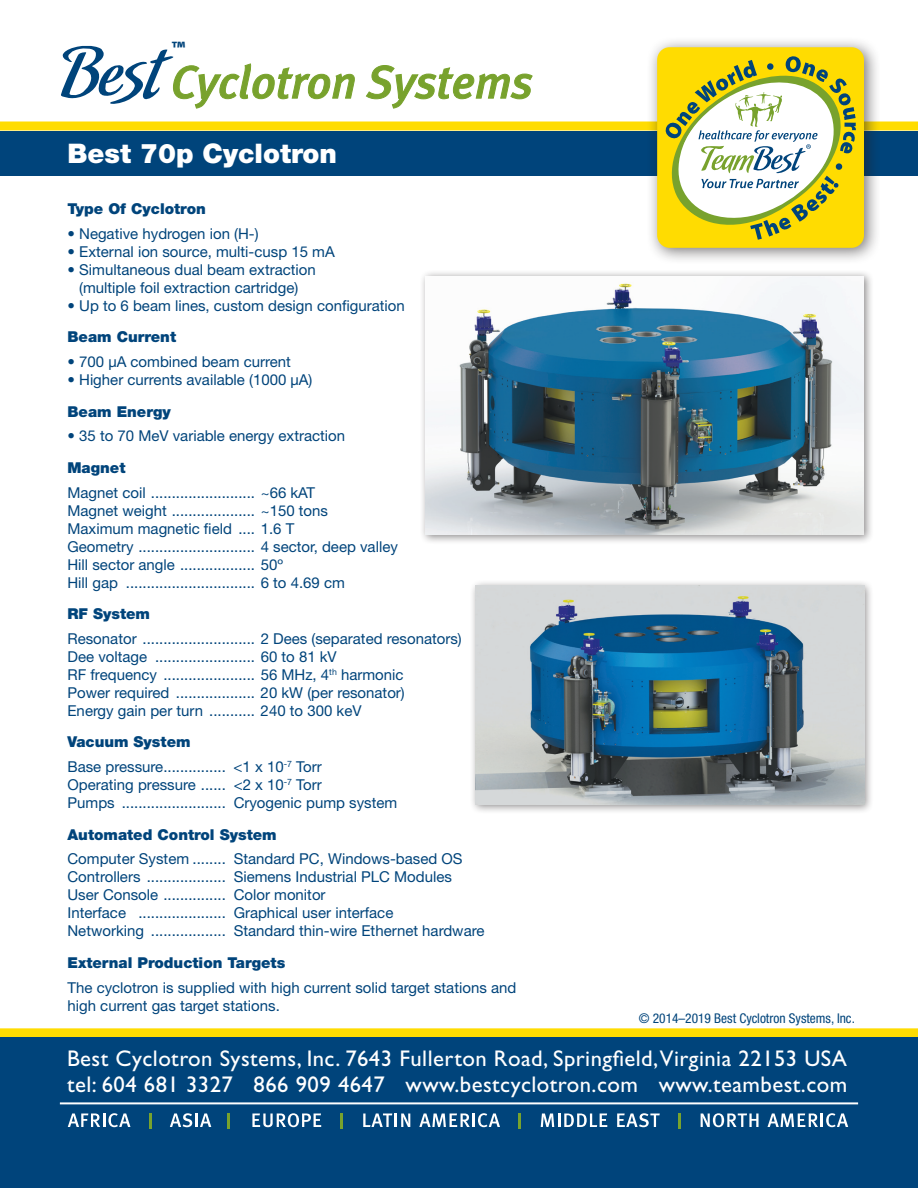
<style>
.page{position:relative;width:918px;height:1188px;background:#fff}
.page>*{position:absolute;margin:0;border:0;box-sizing:border-box;transform-origin:0 0}
.t1{font:900 27px "Helvetica Neue";color:#fff}
.t2{font:23.25px/27.9px "Gill Sans";color:#fff}
.t3{font:22.65px/26.5px "Gill Sans";letter-spacing:.02em;color:#fff}
.t4{font:700 21.15px "Myriad Pro";color:#00447b}
.t5{font:15px/18px "Helvetica Neue";color:#00447b}
.t6{font:900 15px "Helvetica Neue";color:#00447b}
.t7{font:condensed 13.5px "Helvetica Neue";color:#00447b}
.s1{font-weight:900}
</style>
<div class="page">
<div style="left:419px;top:270px;width:455px;height:275px;background:#231f20;opacity:.5"></div>
<img style="left:425px;top:276px;width:439px;height:259px">
<div style="left:469px;top:580px;width:405px;height:234px;background:#231f20;opacity:.5"></div>
<img style="left:475px;top:586px;width:389px;height:219px">
<div style="left:0;top:1028px;width:918px;height:9px;background:#ffdc01"></div>
<div style="left:0;top:1038px;width:918px;height:150px;background:#00447b"></div>
<svg style="left:68px;top:1113px;width:62px;height:14px"></svg>
<svg style="left:170px;top:1113px;width:41px;height:14px"></svg>
<svg style="left:252px;top:1113px;width:69px;height:14px"></svg>
<svg style="left:363px;top:1113px;width:47px;height:14px"></svg>
<svg style="left:419px;top:1113px;width:81px;height:14px"></svg>
<svg style="left:541px;top:1114px;width:66px;height:13px"></svg>
<svg style="left:617px;top:1113px;width:43px;height:14px"></svg>
<svg style="left:701px;top:1113px;width:58px;height:14px"></svg>
<svg style="left:768px;top:1113px;width:80px;height:14px"></svg>
<svg style="left:149px;top:1113px;width:2px;height:16px"></svg>
<svg style="left:228px;top:1113px;width:2px;height:16px"></svg>
<hr style="left:340px;top:1113px;width:3px;height:16px;background:#78a22d">
<hr style="left:518px;top:1113px;width:3px;height:16px;background:#78a22d">
<hr style="left:678px;top:1113px;width:3px;height:16px;background:#78a22d">
<hr style="left:60px;top:1102px;width:798px;height:2px;background:#fff">
<div style="left:0;top:122px;width:918px;height:8px;background:#ffdc01"></div>
<div style="left:0;top:131px;width:918px;height:45px;background:#00447b"></div>
<div style="left:645px;top:35px;width:235px;height:229px;background:#231f20;opacity:.6"></div>
<div style="left:657px;top:47px;width:207px;height:201px;background:#ffdc01;border-radius:12px"></div>
<svg style="left:665px;top:56px;width:191px;height:184px"></svg>
<svg style="left:61px;top:45px;width:294px;height:64px"></svg>
<svg style="left:366px;top:65px;width:167px;height:44px"></svg>
<div style="left:172px;top:40px;width:19px;height:16px;background:#fff"></div>
<h3 class="t4" style="left:172px;top:35px;width:15px">™</h3>
<h1 class="t1" style="left:68px;top:138px;width:271px">Best 70p Cyclotron</h1>
<p class="t6" style="left:68px;top:200px;width:140px">Type Of Cyclotron</p>
<p class="t5" style="left:68px;top:224px;width:193px">• Negative hydrogen ion (H-)</p>
<p class="t5" style="left:68px;top:242px;width:269px">• External ion source, multi-cusp 15 mA</p>
<p class="t5" style="left:68px;top:260px;width:250px;text-align:center">• Simultaneous dual beam extraction (multiple foil extraction cartridge)</p>
<p class="t5" style="left:68px;top:296px;width:339px">• Up to 6 beam lines, custom design configuration</p>
<p class="t6" style="left:68px;top:328px;width:110px">Beam Current</p>
<p class="t5" style="left:68px;top:352px;width:225px">• 700 µA combined beam current</p>
<p class="t5" style="left:68px;top:370px;width:247px">• Higher currents available (1000 µA)</p>
<p class="t6" style="left:68px;top:402px;width:105px">Beam Energy</p>
<p class="t5" style="left:68px;top:427px;width:279px">• 35 to 70 MeV variable energy extraction</p>
<p class="t6" style="left:68px;top:458px;width:60px">Magnet</p>
<p class="t5" style="left:67px;top:483px;width:332px">Magnet coil ......................... ~66 kAT<br>Magnet weight .................... ~150 tons Maximum magnetic field .... 1.6 T<br>Geometry ............................ 4 sector, deep valley Hill sector angle .................. 50º<br>Hill gap ............................... 6 to 4.69 cm</p>
<p class="t6" style="left:67px;top:605px;width:84px">RF System</p>
<p class="t5" style="left:67px;top:629px;width:396px">Resonator ........................... 2 Dees (separated resonators)<br>Dee voltage ........................ 60 to 81 kV<br>RF frequency ...................... 56 MHz, 4<sup>th</sup> harmonic<br>Power required ................... 20 kW (per resonator)<br>Energy gain per turn ........... 240 to 300 keV</p>
<p class="t5" style="left:67px;top:729px;width:256px;line-height:24.8px"><span class="s1">Vacuum System<br></span>Base pressure............... &lt;1 x 10<sup>-7</sup> Torr</p>
<p class="t5" style="left:67px;top:775px;width:331px">Operating pressure ...... &lt;2 x 10<sup>-7</sup> Torr<br>Pumps ......................... Cryogenic pump system</p>
<p class="t6" style="left:67px;top:825px;width:211px">Automated Control System</p>
<p class="t5" style="left:67px;top:850px;width:419px">Computer System ........ Standard PC, Windows-based OS Controllers ................... Siemens Industrial PLC Modules User Console ............... Color monitor<br>Interface ..................... Graphical user interface<br>Networking .................. Standard thin-wire Ethernet hardware</p>
<p class="t6" style="left:67px;top:953px;width:219px">External Production Targets</p>
<p class="t5" style="left:67px;top:978px;width:450px">The cyclotron is supplied with high current solid target stations and high current gas target stations.</p>
<h2 class="t2" style="left:68px;top:1041px;width:753px">Best Medical International, Inc. 7643 Fullerton Road, Springfield,VA 22153 USA<br>703 451 2378 800 336 4970 www.bestmedical.com www.teambest.com</h2>
<p class="t7" style="left:639px;top:1011px;width:218px">© 2014–2019 Best Cyclotron Systems, Inc.</p>
<h3 class="t3" style="left:67px;top:1045px;width:782px">Best Cyclotron Systems, Inc. 7643 Fullerton Road, Springfield, Virginia 22153 USA tel: 604 681 3327 866 909 4647 www.bestcyclotron.com www.teambest.com</h3>
</div>
